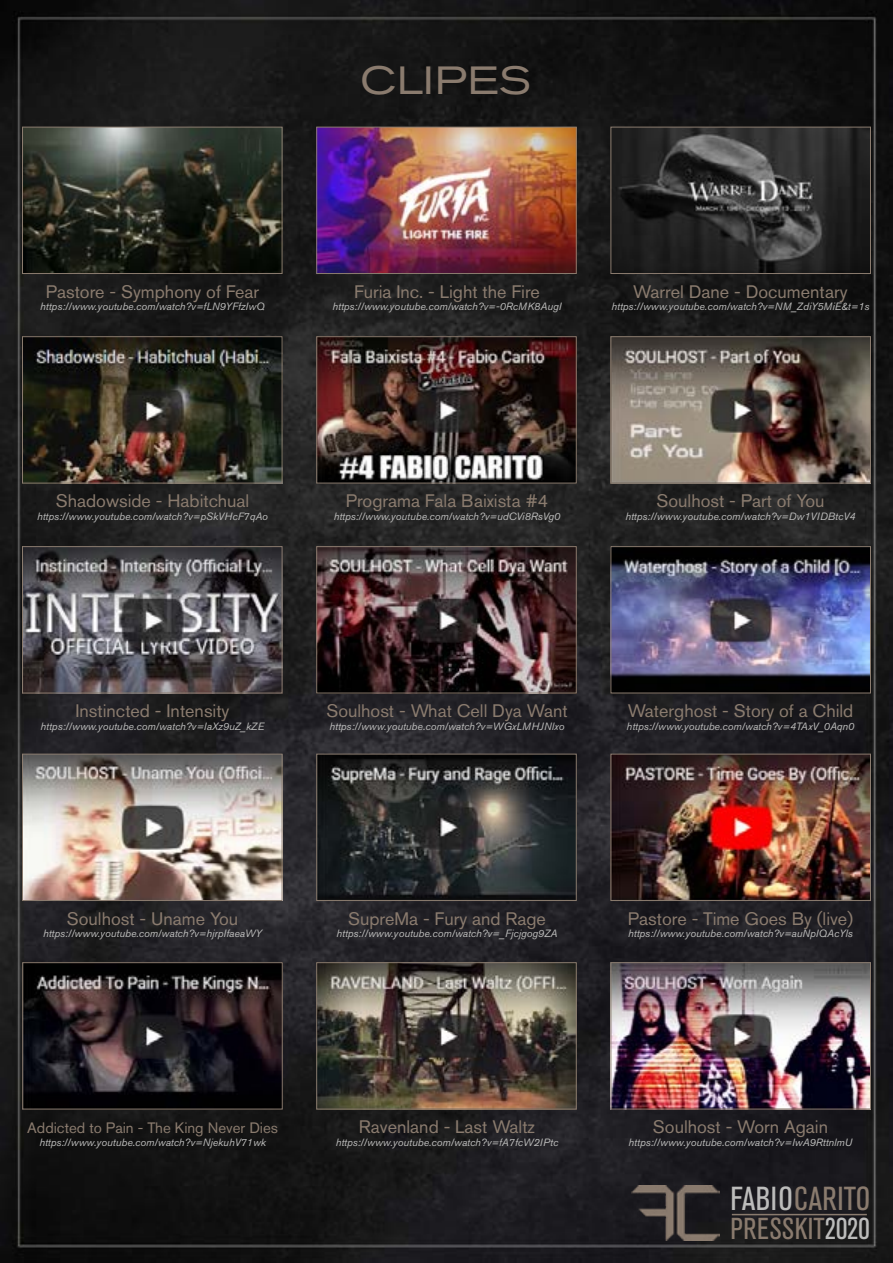
<style>
.page{position:relative;width:893px;height:1263px;background:#fff}
.page>*{position:absolute;margin:0;border:0;box-sizing:border-box;transform-origin:0 0}
.t1{font:expanded 39px "Akzidenz Grotesk Pro";letter-spacing:.02em;color:#8a7b6e}
.t2{font:condensed 33px "Akzidenz Grotesk Pro";letter-spacing:.02em;color:#8a7b6e}
.t3{font:condensed 30px "Akzidenz Grotesk Pro";letter-spacing:.02em;color:#8a7b6e}
.t4{font:18px "Akzidenz Grotesk Pro";color:#8a7b6e}
.t5{font:15px "Akzidenz Grotesk Pro";color:#8a7b6e}
.t6{font:italic 10.5px "Akzidenz Grotesk Pro";color:#bcbcbb}
.s1{color:#bcbcbb}
</style>
<div class="page">
<img style="left:0;top:0;width:893px;height:1263px">
<img style="left:631px;top:1185px;width:89px;height:55px">
<hr style="left:732px;top:1214px;width:135px;height:1px;background:#8a7b6e">
<img style="left:24px;top:338px;width:256px;height:143px">
<div style="left:22px;top:336px;width:260px;height:147px;border:1px solid #8a7b6e"></div>
<img style="left:24px;top:129px;width:256px;height:143px">
<div style="left:22px;top:127px;width:260px;height:147px;border:1px solid #8a7b6e"></div>
<img style="left:24px;top:548px;width:256px;height:143px">
<div style="left:22px;top:546px;width:260px;height:147px;border:1px solid #8a7b6e"></div>
<img style="left:24px;top:756px;width:256px;height:143px">
<div style="left:22px;top:754px;width:260px;height:147px;border:1px solid #8a7b6e"></div>
<img style="left:24px;top:964px;width:257px;height:143px">
<div style="left:22px;top:962px;width:261px;height:147px;border:1px solid #8a7b6e"></div>
<img style="left:318px;top:338px;width:257px;height:143px">
<div style="left:316px;top:336px;width:261px;height:147px;border:1px solid #8a7b6e"></div>
<img style="left:318px;top:129px;width:257px;height:143px">
<div style="left:316px;top:127px;width:261px;height:147px;border:1px solid #8a7b6e"></div>
<img style="left:318px;top:548px;width:257px;height:143px">
<div style="left:316px;top:546px;width:261px;height:147px;border:1px solid #8a7b6e"></div>
<img style="left:318px;top:964px;width:257px;height:143px">
<div style="left:316px;top:962px;width:261px;height:147px;border:1px solid #8a7b6e"></div>
<img style="left:318px;top:756px;width:257px;height:143px">
<div style="left:316px;top:754px;width:261px;height:147px;border:1px solid #8a7b6e"></div>
<img style="left:612px;top:338px;width:257px;height:143px">
<div style="left:610px;top:336px;width:261px;height:147px;border:1px solid #8a7b6e"></div>
<img style="left:612px;top:129px;width:257px;height:143px">
<div style="left:610px;top:127px;width:261px;height:147px;border:1px solid #8a7b6e"></div>
<img style="left:612px;top:548px;width:257px;height:143px">
<div style="left:610px;top:546px;width:261px;height:147px;border:1px solid #8a7b6e"></div>
<img style="left:612px;top:964px;width:257px;height:143px">
<div style="left:610px;top:962px;width:261px;height:147px;border:1px solid #8a7b6e"></div>
<img style="left:612px;top:756px;width:257px;height:143px">
<div style="left:610px;top:754px;width:261px;height:147px;border:1px solid #8a7b6e"></div>
<h1 class="t1" style="left:360px;top:55px;width:172px">CLIPES</h1>
<h3 class="t4" style="left:46px;top:280px;width:215px">Pastore - Symphony of Fear</h3>
<p class="t6" style="left:40px;top:300px;width:226px">https://www.youtube.com/watch?v=fLN9YFfzIwQ</p>
<h3 class="t4" style="left:354px;top:280px;width:187px">Furia Inc. - Light the Fire</h3>
<p class="t6" style="left:332px;top:300px;width:231px">https://www.youtube.com/watch?v=-0RcMK8AugI</p>
<h3 class="t4" style="left:633px;top:280px;width:216px">Warrel Dane - Documentary</h3>
<p class="t6" style="left:611px;top:300px;width:260px">https://www.youtube.com/watch?v=NM_ZdiY5MiE&amp;t=1s</p>
<h3 class="t4" style="left:56px;top:489px;width:195px">Shadowside - Habitchual</h3>
<p class="t6" style="left:37px;top:509px;width:232px">https://www.youtube.com/watch?v=pSkVHcF7qAo</p>
<h3 class="t4" style="left:346px;top:489px;width:204px">Programa Fala Baixista #4</h3>
<p class="t6" style="left:334px;top:509px;width:228px">https://www.youtube.com/watch?v=udCVi8RsVg0</p>
<h3 class="t4" style="left:656px;top:489px;width:169px">Soulhost - Part of You</h3>
<p class="t6" style="left:625px;top:509px;width:232px">https://www.youtube.com/watch?v=Dw1VIDBtcV4</p>
<h3 class="t4" style="left:75px;top:699px;width:156px">Instincted - Intensity</h3>
<p class="t6" style="left:41px;top:719px;width:225px">https://www.youtube.com/watch?v=IaXz9uZ_kZE</p>
<h3 class="t4" style="left:326px;top:699px;width:243px">Soulhost - What Cell Dya Want</h3>
<p class="t6" style="left:330px;top:719px;width:236px">https://www.youtube.com/watch?v=WGxLMHJNlxo</p>
<h3 class="t4" style="left:628px;top:699px;width:227px">Waterghost - Story of a Child</h3>
<p class="t6" style="left:627px;top:719px;width:229px">https://www.youtube.com/watch?v=4TAxV_0Aqn0</p>
<h3 class="t4" style="left:67px;top:907px;width:173px">Soulhost - Uname You</h3>
<p class="t6" style="left:43px;top:927px;width:220px">https://www.youtube.com/watch?v=hjrpIfaeaWY</p>
<h3 class="t4" style="left:348px;top:907px;width:199px">SupreMa - Fury and Rage</h3>
<p class="t6" style="left:336px;top:927px;width:223px">https://www.youtube.com/watch?v=_Fjcjgog9ZA</p>
<h3 class="t4" style="left:628px;top:907px;width:227px">Pastore - Time Goes By (live)</h3>
<p class="t6" style="left:628px;top:927px;width:226px">https://www.youtube.com/watch?v=auNpIQAcYls</p>
<h3 class="t5" style="left:27px;top:1118px;width:252px">Addicted to Pain - The King Never Dies</h3>
<p class="t6" style="left:39px;top:1135px;width:228px">https://www.youtube.com/watch?v=NjekuhV71wk</p>
<h3 class="t4" style="left:359px;top:1115px;width:178px">Ravenland - Last Waltz</h3>
<p class="t6" style="left:336px;top:1135px;width:224px">https://www.youtube.com/watch?v=fA7fcW2IPtc</p>
<h3 class="t4" style="left:653px;top:1115px;width:177px">Soulhost - Worn Again</h3>
<p class="t6" style="left:629px;top:1135px;width:225px">https://www.youtube.com/watch?v=IwA9RttnlmU</p>
<h2 class="t2" style="left:730px;top:1177px;width:141px"><span class="s1">FABIO</span>CARITO</h2>
<h3 class="t3" style="left:730px;top:1209px;width:141px">PRESSKIT<span class="s1">2020</span></h3>
</div>
